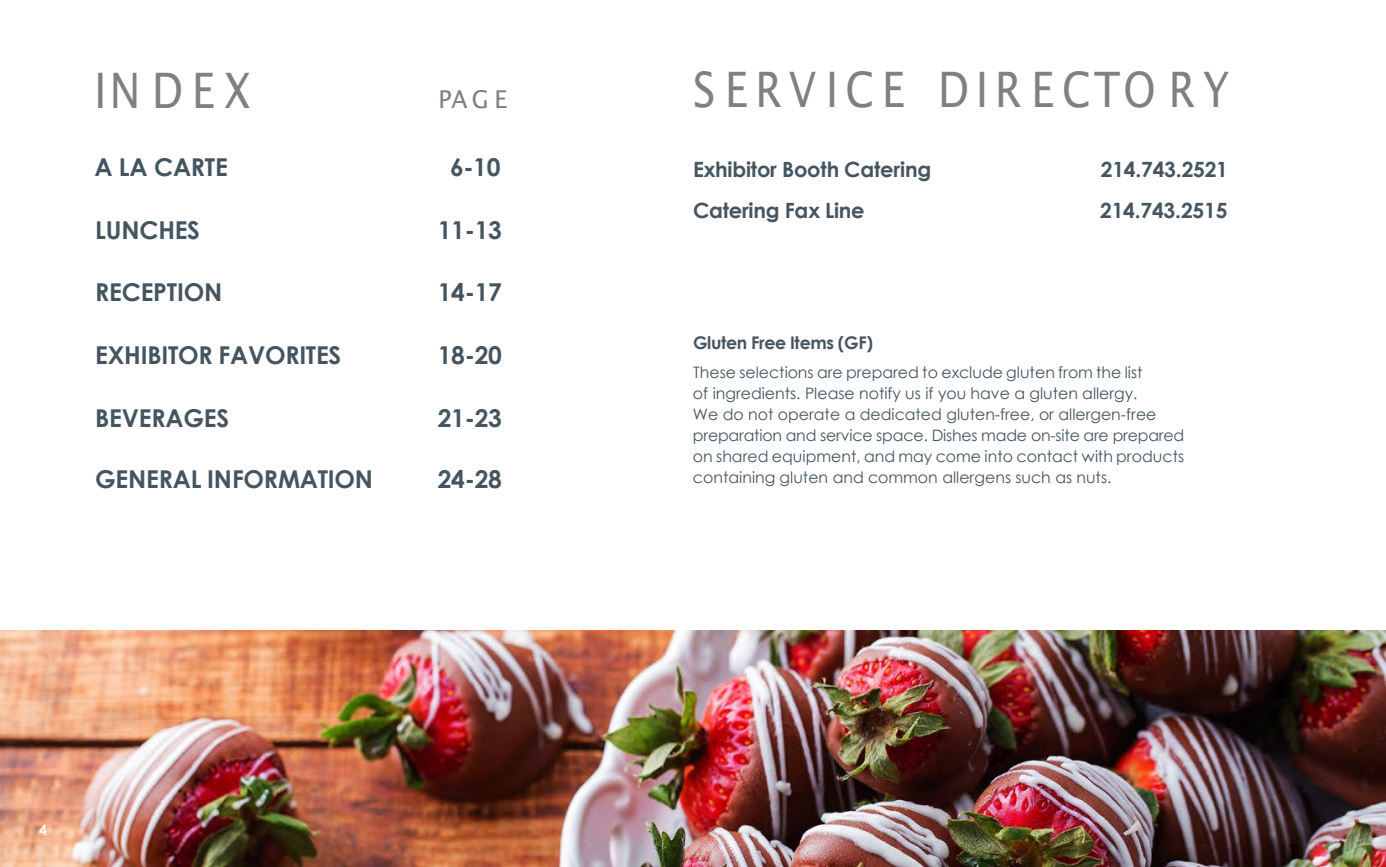
<style>
.page{position:relative;width:1386px;height:867px;background:#fff}
.page>*{position:absolute;margin:0;border:0;box-sizing:border-box;transform-origin:0 0}
.t1{font:49px "Lucida Sans";letter-spacing:.19em;color:#807f83;scale:.85 1}
.t2{font:700 24.5px "Century Gothic";letter-spacing:-.01em;color:#455560}
.t3{font:24.5px "Lucida Sans";color:#807f83;scale:.96 1}
.t4{font:700 21px "Century Gothic";letter-spacing:-.01em;color:#455560}
.t5{font:700 17.5px "Century Gothic";letter-spacing:-.02em;color:#455560}
.t6{font:15.75px/21px "Century Gothic";color:#455560}
.t7{font:700 14px "Century Gothic";color:#fff}
</style>
<div class="page">
<img style="left:0;top:630px;width:1386px;height:236px">
<img style="left:39px;top:820px;width:10px;height:17px">
<p class="t1" style="left:94px;top:62px;width:185px">INDEX</p>
<p class="t3" style="left:438px;top:85px;width:73px">PAGE</p>
<p class="t2" style="left:94px;top:148px;width:135px">A LA CARTE</p>
<p class="t2" style="left:450px;top:148px;width:52px">6-10</p>
<p class="t2" style="left:95px;top:211px;width:106px">LUNCHES</p>
<p class="t2" style="left:438px;top:211px;width:65px">11-13</p>
<p class="t2" style="left:95px;top:274px;width:129px">RECEPTION</p>
<p class="t2" style="left:438px;top:274px;width:65px">14-17</p>
<p class="t2" style="left:95px;top:336px;width:248px">EXHIBITOR FAVORITES</p>
<p class="t2" style="left:438px;top:336px;width:65px">18-20</p>
<p class="t2" style="left:95px;top:399px;width:136px">BEVERAGES</p>
<p class="t2" style="left:438px;top:399px;width:65px">21-23</p>
<p class="t2" style="left:95px;top:460px;width:279px">GENERAL INFORMATION</p>
<p class="t2" style="left:438px;top:460px;width:65px">24-28</p>
<p class="t7" style="left:39px;top:818px;width:9px">4</p>
<h1 class="t1" style="left:693px;top:62px;width:633px">SERVICE DIRECTO RY</h1>
<p class="t4" style="left:693px;top:154px;width:240px">Exhibitor Booth Catering</p>
<p class="t4" style="left:1101px;top:154px;width:129px">214.743.2521</p>
<p class="t4" style="left:693px;top:194px;width:173px">Catering Fax Line</p>
<p class="t4" style="left:1100px;top:194px;width:129px">214.743.2515</p>
<p class="t5" style="left:693px;top:329px;width:182px">Gluten Free Items (GF)</p>
<p class="t6" style="left:693px;top:361px;width:451px">These selections are prepared to exclude gluten from the list of ingredients. Please notify us if you have a gluten allergy.</p>
<p class="t6" style="left:693px;top:403px;width:493px">We do not operate a dedicated gluten-free, or allergen-free preparation and service space. Dishes made on-site are prepared on shared equipment, and may come into contact with products containing gluten and common allergens such as nuts.</p>
</div>
